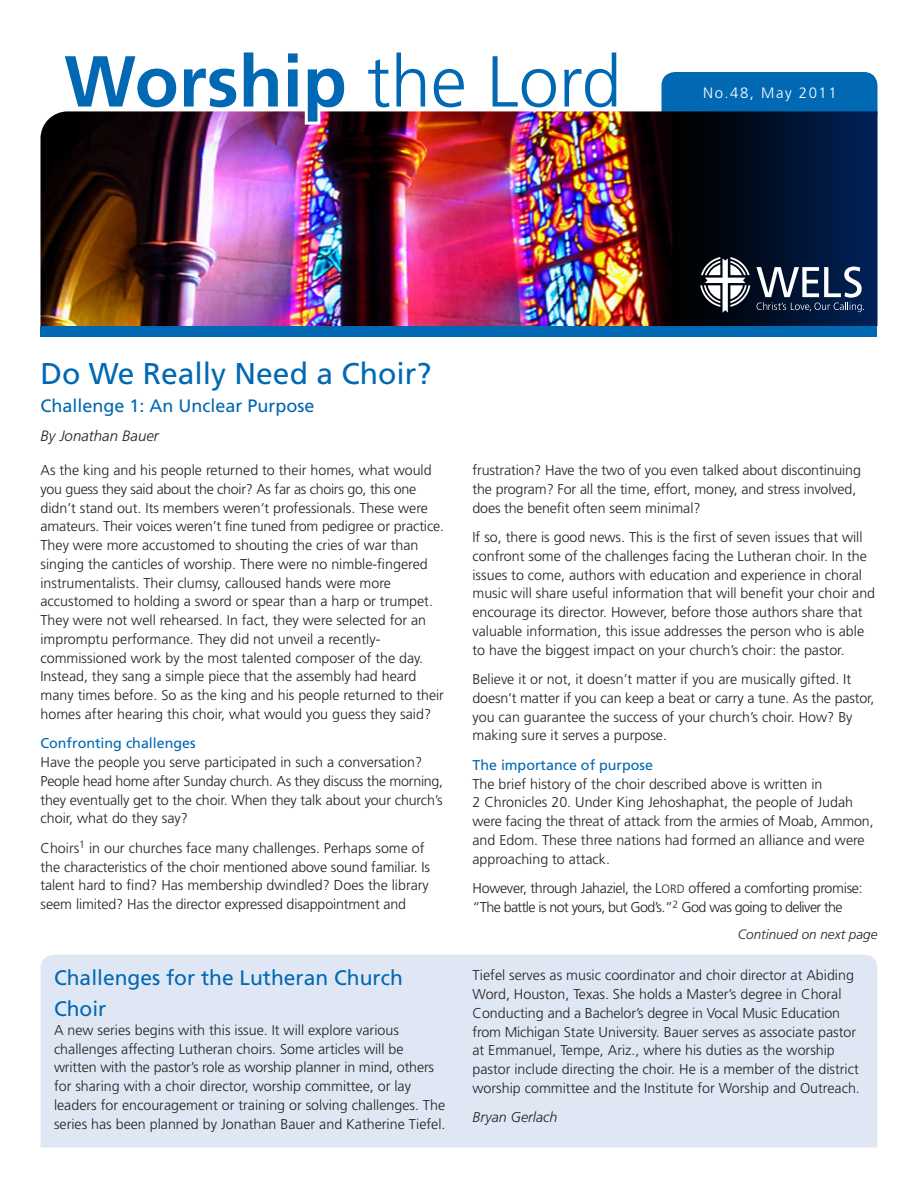
<style>
.page{position:relative;width:918px;height:1188px;background:#fff}
.page>*{position:absolute;margin:0;border:0;box-sizing:border-box;transform-origin:0 0}
.t1{font:700 72px "Frutiger LT Std";color:#0168b3}
.Newsletter_Title{font:30px "Frutiger LT Std";color:#0168b3}
.Body_Text{font:21px/30.6px "Frutiger LT Std";color:#0168b3}
.Newsletter_Title-2{font:18px "Frutiger LT Std";color:#0168b3}
.t2{font:italic 300 15px "Frutiger LT Std";color:#231f20}
.t3{font:300 15px "Frutiger LT Std";letter-spacing:.1em;color:#fff}
.Body_Text-2{font:300 14.25px/18.8px "Frutiger LT Std";color:#231f20}
.Body_Text-3{font:300 14.25px/18.8px "Frutiger LT Std";letter-spacing:-.04em;color:#231f20}
.Body_Text-4{font:italic 300 14.25px "Frutiger LT Std";color:#231f20}
.t4{font:italic 300 13.5px "Frutiger LT Std";color:#231f20}
.s1{font-weight:300}
.s2{font-weight:400;color:#0168b3}
.s3{font-size:12px}
</style>
<div class="page">
<div style="left:662px;top:72px;width:216px;height:54px;background:#0168b3;border-radius:14px"></div>
<img style="left:40px;top:111px;width:838px;height:215px">
<svg style="left:700px;top:257px;width:50px;height:56px"></svg>
<svg style="left:756px;top:267px;width:108px;height:45px"></svg>
<div style="left:40px;top:326px;width:838px;height:11px;background:#0168b3"></div>
<img style="left:57px;top:111px;width:293px;height:17px">
<div style="left:40px;top:955px;width:838px;height:193px;background:#e0e7f4"></div>
<p class="t1" style="left:64px;top:39px;width:559px">Worship <span class="s1">the Lord</span></p>
<p class="t3" style="left:703px;top:84px;width:135px">No.48, May 2011</p>
<p class="Newsletter_Title" style="left:40px;top:356px;width:392px">Do We Really Need a Choir?</p>
<p class="Newsletter_Title-2" style="left:40px;top:396px;width:276px">Challenge 1: An Unclear Purpose</p>
<p class="t2" style="left:40px;top:427px;width:120px">By Jonathan Bauer</p>
<p class="Body_Text-2" style="left:40px;top:461px;width:405px">As the king and his people returned to their homes, what would you guess they said about the choir? As far as choirs go, this one didn’t stand out. Its members weren’t professionals. These were amateurs. Their voices weren’t fine tuned from pedigree or practice.<br>They were more accustomed to shouting the cries of war than singing the canticles of worship. There were no nimble-fingered instrumentalists. Their clumsy, calloused hands were more accustomed to holding a sword or spear than a harp or trumpet.<br>They were not well rehearsed. In fact, they were selected for an impromptu performance. They did not unveil a recently&shy;commissioned work by the most talented composer of the day.<br>Instead, they sang a simple piece that the assembly had heard many times before. So as the king and his people returned to their homes after hearing this choir, what would you guess they said?</p>
<p class="Body_Text-2" style="left:40px;top:734px;width:404px"><span class="s2">Confronting challenges<br></span>Have the people you serve participated in such a conversation?<br>People head home after Sunday church. As they discuss the morning, they eventually get to the choir. When they talk about your church’s choir, what do they say?</p>
<p class="Body_Text-2" style="left:40px;top:839px;width:391px">Choirs<sup>1</sup> in our churches face many challenges. Perhaps some of the characteristics of the choir mentioned above sound familiar. Is talent hard to find? Has membership dwindled? Does the library seem limited? Has the director expressed disappointment and</p>
<p class="Body_Text" style="left:54px;top:963px;width:350px">Challenges for the Lutheran Church<br>Choir</p>
<p class="Body_Text-2" style="left:54px;top:1021px;width:393px">A new series begins with this issue. It will explore various challenges affecting Lutheran choirs. Some articles will be written with the pastor’s role as worship planner in mind, others for sharing with a choir director, worship committee, or lay leaders for encouragement or training or solving challenges. The series has been planned by Jonathan Bauer and Katherine Tiefel.</p>
<p class="Body_Text-2" style="left:472px;top:461px;width:390px">frustration? Have the two of you even talked about discontinuing the program? For all the time, effort, money, and stress involved, does the benefit often seem minimal?</p>
<p class="Body_Text-2" style="left:472px;top:528px;width:404px">If so, there is good news. This is the first of seven issues that will confront some of the challenges facing the Lutheran choir. In the issues to come, authors with education and experience in choral music will share useful information that will benefit your choir and encourage its director. However, before those authors share that valuable information, this issue addresses the person who is able to have the biggest impact on your church’s choir: the pastor.</p>
<p class="Body_Text-2" style="left:472px;top:670px;width:404px">Believe it or not, it doesn’t matter if you are musically gifted. It doesn’t matter if you can keep a beat or carry a tune. As the pastor, you can guarantee the success of your church’s choir. How? By making sure it serves a purpose.</p>
<p class="Body_Text-2" style="left:472px;top:756px;width:403px"><span class="s2">The importance of purpose<br></span>The brief history of the choir described above is written in<br>2 Chronicles 20. Under King Jehoshaphat, the people of Judah were facing the threat of attack from the armies of Moab, Ammon, and Edom. These three nations had formed an alliance and were approaching to attack.</p>
<p class="Body_Text-3" style="left:472px;top:879px;width:392px">However, through Jahaziel, the L<span class="s3">ORD</span> offered a comforting promise: “The battle is not yours, but God’s.”<sup>2</sup> God was going to deliver the</p>
<p class="t4" style="left:738px;top:927px;width:141px">Continued on next page</p>
<p class="Body_Text-2" style="left:472px;top:966px;width:389px">Tiefel serves as music coordinator and choir director at Abiding Word, Houston, Texas. She holds a Master’s degree in Choral Conducting and a Bachelor’s degree in Vocal Music Education from Michigan State University. Bauer serves as associate pastor at Emmanuel, Tempe, Ariz., where his duties as the worship pastor include directing the choir. He is a member of the district worship committee and the Institute for Worship and Outreach.</p>
<p class="Body_Text-4" style="left:472px;top:1109px;width:86px">Bryan Gerlach</p>
</div>
